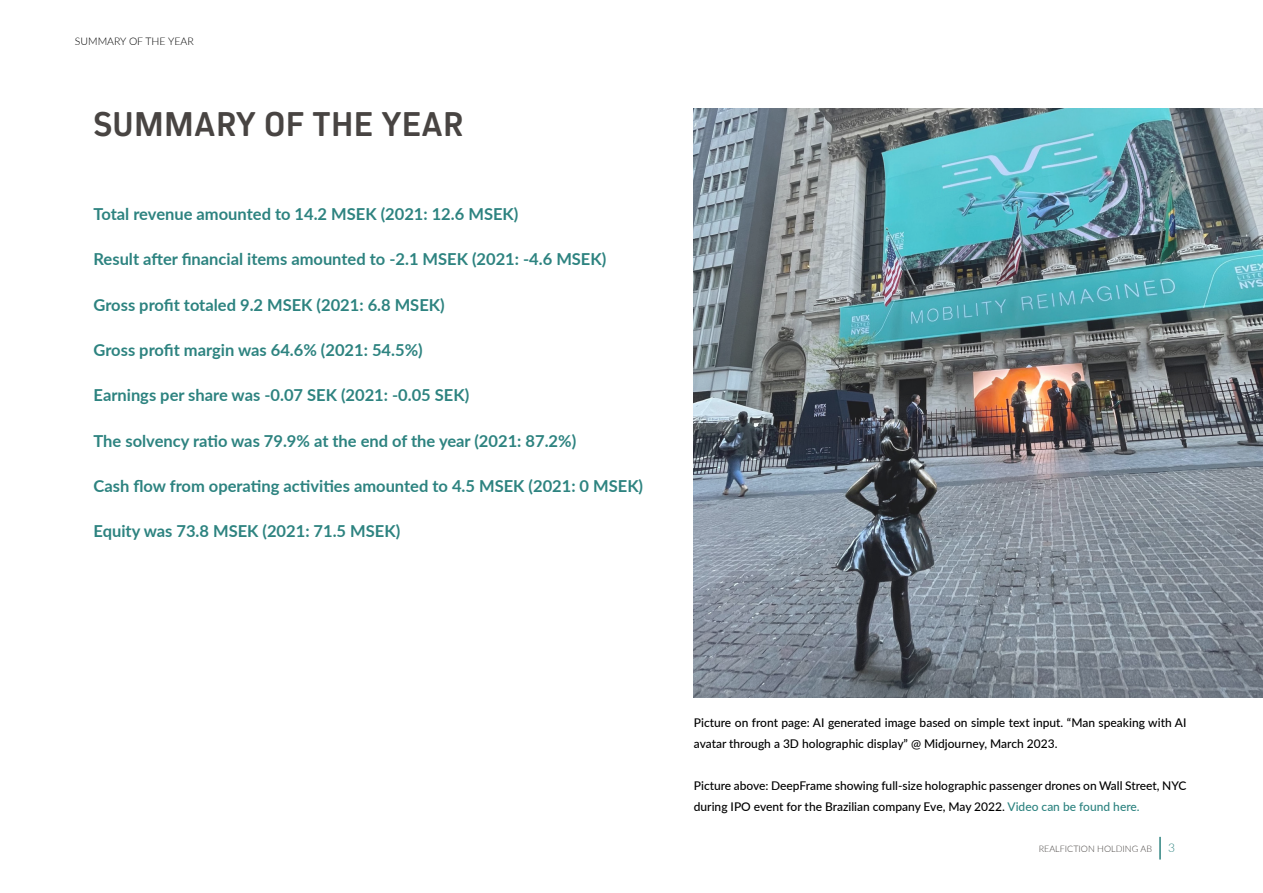
<style>
.page{position:relative;width:1263px;height:893px;background:#fff}
.page>*{position:absolute;margin:0;border:0;box-sizing:border-box;transform-origin:0 0}
.t1{font:700 36px "Kiro";letter-spacing:.01em;color:#484442}
.t2{font:700 16.5px "Lato";color:#2d8380}
.t3{font:500 12px/21px "Lato";color:#000}
.t4{font:300 12px "Lato";color:#2d8380}
.t5{font:300 10.5px "Lato";color:#000}
.t6{font:300 9px "Lato";color:#484442}
.s1{color:#2d8380}
</style>
<div class="page">
<img style="left:694px;top:108px;width:569px;height:589px">
<hr style="left:1159px;top:837px;width:2px;height:22px;background:#2d8380">
<p class="t5" style="left:75px;top:34px;width:120px">SUMMARY OF THE YEAR</p>
<h1 class="t1" style="left:94px;top:103px;width:372px">SUMMARY OF THE YEAR</h1>
<p class="t2" style="left:94px;top:202px;width:426px">Total revenue amounted to 14.2 MSEK (2021: 12.6 MSEK)</p>
<p class="t2" style="left:94px;top:247px;width:514px">Result after financial items amounted to -2.1 MSEK (2021: -4.6 MSEK)</p>
<p class="t2" style="left:94px;top:293px;width:353px">Gross profit totaled 9.2 MSEK (2021: 6.8 MSEK)</p>
<p class="t2" style="left:94px;top:338px;width:331px">Gross profit margin was 64.6% (2021: 54.5%)</p>
<p class="t2" style="left:94px;top:383px;width:377px">Earnings per share was -0.07 SEK (2021: -0.05 SEK)</p>
<p class="t2" style="left:94px;top:428px;width:484px">The solvency ratio was 79.9% at the end of the year (2021: 87.2%)</p>
<p class="t2" style="left:94px;top:474px;width:551px">Cash flow from operating activities amounted to 4.5 MSEK (2021: 0 MSEK)</p>
<p class="t2" style="left:94px;top:519px;width:308px">Equity was 73.8 MSEK (2021: 71.5 MSEK)</p>
<p class="t3" style="left:694px;top:711px;width:494px">Picture on front page: AI generated image based on simple text input. “Man speaking with AI avatar through a 3D holographic display” @ Midjourney, March 2023.</p>
<p class="t3" style="left:694px;top:774px;width:494px">Picture above: DeepFrame showing full-size holographic passenger drones on Wall Street, NYC during IPO event for the Brazilian company Eve, May 2022. <span class="s1">Video can be found here.</span></p>
<p class="t6" style="left:1039px;top:842px;width:115px">REALFICTION HOLDING AB</p>
<p class="t4" style="left:1168px;top:839px;width:8px">3</p>
</div>
